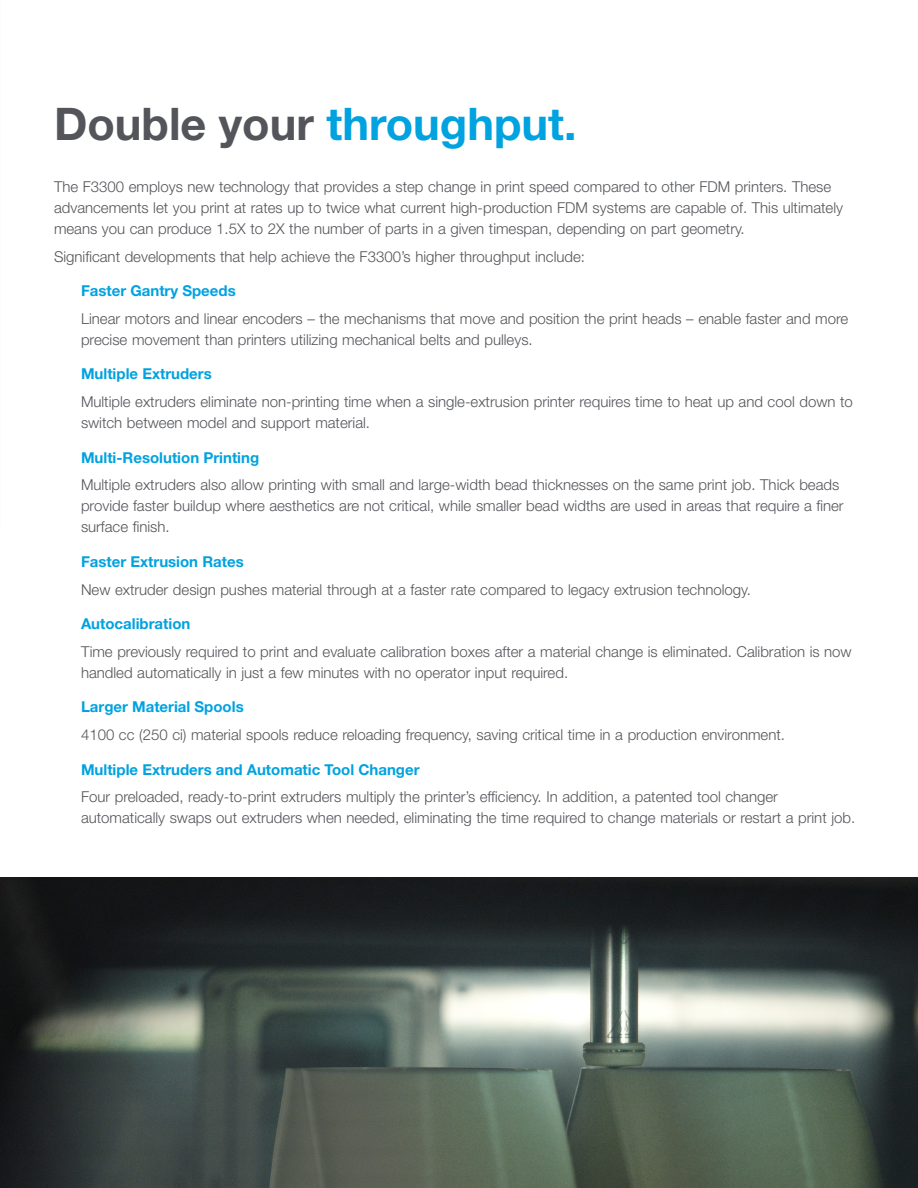
<style>
.page{position:relative;width:918px;height:1188px;background:#fff}
.page>*{position:absolute;margin:0;border:0;box-sizing:border-box;transform-origin:0 0}
.t1{font:700 45px "Helvetica Neue LT Std";color:#00a2e0}
.t2{font:300 15px/21px "Helvetica Neue LT Std";color:#54555a}
.t3{font:700 15px "Helvetica Neue LT Std";color:#00a2e0}
.s1{color:#54555a}
</style>
<div class="page">
<img style="left:0;top:878px;width:918px;height:310px">
<h1 class="t1" style="left:54px;top:96px;width:524px"><span class="s1">Double your</span> throughput.</h1>
<p class="t2" style="left:54px;top:176px;width:791px">The F3300 employs new technology that provides a step change in print speed compared to other FDM printers. These advancements let you print at rates up to twice what current high-production FDM systems are capable of. This ultimately means you can produce 1.5X to 2X the number of parts in a given timespan, depending on part geometry.</p>
<p class="t2" style="left:54px;top:245px;width:533px">Significant developments that help achieve the F3300’s higher throughput include:</p>
<p class="t3" style="left:81px;top:281px;width:156px">Faster Gantry Speeds</p>
<p class="t2" style="left:81px;top:308px;width:769px">Linear motors and linear encoders – the mechanisms that move and position the print heads – enable faster and more precise movement than printers utilizing mechanical belts and pulleys.</p>
<p class="t3" style="left:81px;top:365px;width:132px">Multiple Extruders</p>
<p class="t2" style="left:81px;top:391px;width:773px">Multiple extruders eliminate non-printing time when a single-extrusion printer requires time to heat up and cool down to switch between model and support material.</p>
<p class="t3" style="left:81px;top:448px;width:180px">Multi-Resolution Printing</p>
<p class="t2" style="left:81px;top:474px;width:764px">Multiple extruders also allow printing with small and large-width bead thicknesses on the same print job. Thick beads provide faster buildup where aesthetics are not critical, while smaller bead widths are used in areas that require a finer surface finish.</p>
<p class="t3" style="left:81px;top:552px;width:164px">Faster Extrusion Rates</p>
<p class="t2" style="left:81px;top:578px;width:671px">New extruder design pushes material through at a faster rate compared to legacy extrusion technology.</p>
<p class="t3" style="left:81px;top:614px;width:111px">Autocalibration</p>
<p class="t2" style="left:81px;top:641px;width:772px">Time previously required to print and evaluate calibration boxes after a material change is eliminated. Calibration is now handled automatically in just a few minutes with no operator input required.</p>
<p class="t3" style="left:81px;top:698px;width:164px">Larger Material Spools</p>
<p class="t2" style="left:81px;top:724px;width:706px">4100 cc (250 ci) material spools reduce reloading frequency, saving critical time in a production environment.</p>
<p class="t3" style="left:81px;top:760px;width:340px">Multiple Extruders and Automatic Tool Changer</p>
<p class="t2" style="left:81px;top:786px;width:776px">Four preloaded, ready-to-print extruders multiply the printer’s efficiency. In addition, a patented tool changer automatically swaps out extruders when needed, eliminating the time required to change materials or restart a print job.</p>
</div>
